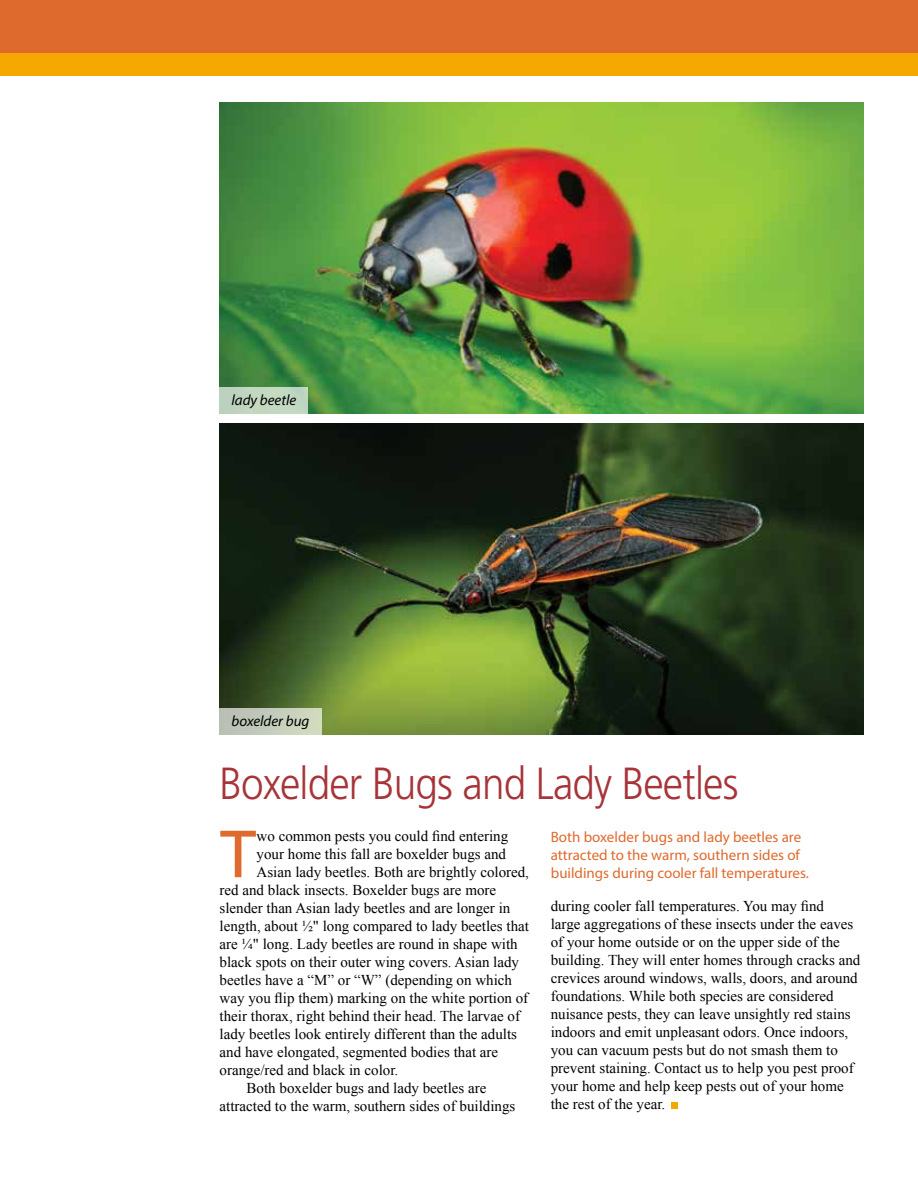
<style>
.page{position:relative;width:918px;height:1188px;background:#fff}
.page>*{position:absolute;margin:0;border:0;box-sizing:border-box;transform-origin:0 0}
.t1{font:66.6px "Frutiger";color:#df6a2e}
.t2{font:300 45px "Frutiger";letter-spacing:-.02em;color:#a73439;scale:.9 1}
.t3{font:15px/18px "Times New Roman";color:#000}
.t4{font:15px/18px "Myriad Pro";color:#df6a2e}
.t5{font:italic 15px "Myriad Pro";color:#000}
</style>
<div class="page">
<img style="left:220px;top:423px;width:644px;height:312px">
<img style="left:220px;top:102px;width:644px;height:312px">
<div style="left:0;top:0;width:918px;height:54px;background:#df6a2e"></div>
<div style="left:0;top:54px;width:918px;height:22px;background:#f5a800"></div>
<div style="left:671px;top:1102px;width:7px;height:7px;background:#f5a800"></div>
<div style="left:220px;top:387px;width:88px;height:27px;background:#c1d8c0"></div>
<div style="left:220px;top:708px;width:102px;height:27px;background:linear-gradient(to right,#b7bdb5,#d2dcc0)"></div>
<p class="t5" style="left:231px;top:391px;width:66px">lady beetle</p>
<p class="t5" style="left:231px;top:712px;width:79px">boxelder bug</p>
<h2 class="t2" style="left:220px;top:758px;width:578px">Boxelder Bugs and Lady Beetles</h2>
<p class="t4" style="left:551px;top:828px;width:260px">Both boxelder bugs and lady beetles are attracted to the warm, southern sides of buildings during cooler fall temperatures.</p>
<h1 class="t1" style="left:220px;top:815px;width:39px">T</h1>
<p class="t3" style="left:257px;top:827px;width:253px">wo common pests you could find entering</p>
<p class="t3" style="left:257px;top:845px;width:251px">your home this fall are boxelder bugs and</p>
<p class="t3" style="left:257px;top:863px;width:274px">Asian lady beetles. Both are brightly colored,</p>
<p class="t3" style="left:220px;top:881px;width:278px">red and black insects. Boxelder bugs are more</p>
<p class="t3" style="left:220px;top:899px;width:292px">slender than Asian lady beetles and are longer in</p>
<p class="t3" style="left:220px;top:917px;width:311px">length, about ½" long compared to lady beetles that</p>
<p class="t3" style="left:220px;top:935px;width:300px">are ¼" long. Lady beetles are round in shape with</p>
<p class="t3" style="left:220px;top:953px;width:301px">black spots on their outer wing covers. Asian lady</p>
<p class="t3" style="left:220px;top:971px;width:294px">beetles have a “M” or “W” (depending on which</p>
<p class="t3" style="left:220px;top:989px;width:310px">way you flip them) marking on the white portion of</p>
<p class="t3" style="left:220px;top:1007px;width:302px">their thorax, right behind their head. The larvae of</p>
<p class="t3" style="left:220px;top:1025px;width:299px">lady beetles look entirely different than the adults</p>
<p class="t3" style="left:220px;top:1043px;width:280px">and have elongated, segmented bodies that are</p>
<p class="t3" style="left:220px;top:1061px;width:180px">orange/red and black in color.</p>
<p class="t3" style="left:247px;top:1079px;width:241px">Both boxelder bugs and lady beetles are</p>
<p class="t3" style="left:220px;top:1097px;width:297px">attracted to the warm, southern sides of buildings</p>
<p class="t3" style="left:551px;top:897px;width:311px">during cooler fall temperatures. You may find<br>large aggregations of these insects under the eaves of your home outside or on the upper side of the building. They will enter homes through cracks and crevices around windows, walls, doors, and around foundations. While both species are considered nuisance pests, they can leave unsightly red stains indoors and emit unpleasant odors. Once indoors, you can vacuum pests but do not smash them to prevent staining. Contact us to help you pest proof your home and help keep pests out of your home the rest of the year.</p>
</div>
